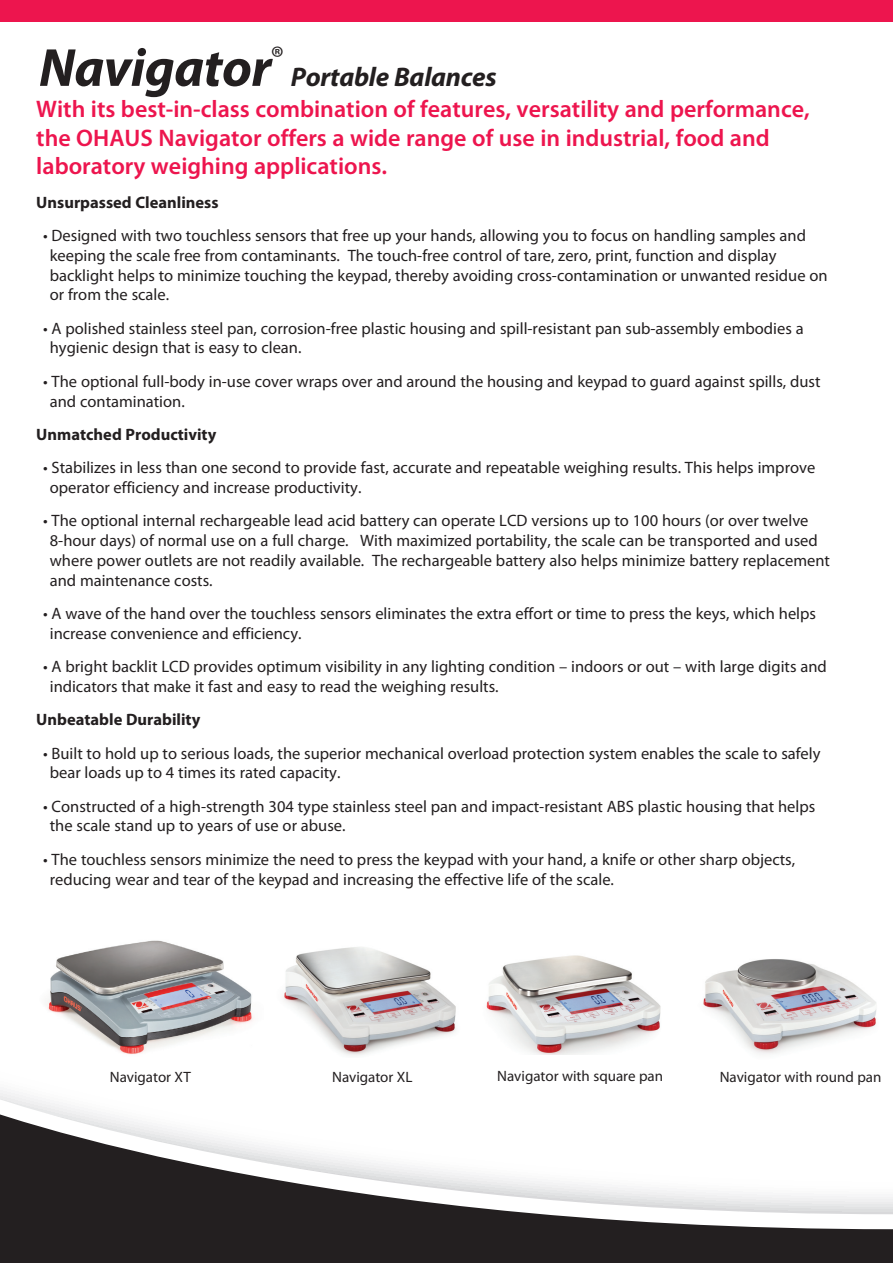
<style>
.page{position:relative;width:893px;height:1263px;background:#fff}
.page>*{position:absolute;margin:0;border:0;box-sizing:border-box;transform-origin:0 0}
.t1{font:italic 700 54px "Myriad Pro";letter-spacing:-.01em;color:#231f20}
.t2{font:italic 700 27px "Myriad Pro";letter-spacing:-.01em;color:#231f20}
.t3{font:600 24px/28.8px "Myriad Pro";color:#ed154e}
.t4{font:16.5px/19.8px "Myriad Pro";color:#231f20}
.t5{font:700 16.5px "Myriad Pro";color:#231f20}
.t6{font:15px "Myriad Pro";color:#231f20}
</style>
<div class="page">
<svg style="left:0;top:1096px;width:893px;height:167px"></svg>
<div style="left:0;top:0;width:893px;height:21px;background:#ed154e"></div>
<img style="left:46px;top:940px;width:207px;height:114px">
<img style="left:703px;top:959px;width:174px;height:95px">
<img style="left:486px;top:955px;width:175px;height:99px">
<img style="left:283px;top:947px;width:173px;height:108px">
<h1 class="t1" style="left:39px;top:33px;width:247px">Navigator<sup>®</sup></h1>
<h2 class="t2" style="left:291px;top:59px;width:207px">Portable Balances</h2>
<h3 class="t3" style="left:36px;top:94px;width:775px">With its best-in-class combination of features, versatility and performance, the OHAUS Navigator offers a wide range of use in industrial, food and laboratory weighing applications.</h3>
<p class="t5" style="left:36px;top:191px;width:184px">Unsurpassed Cleanliness</p>
<p class="t4" style="left:50px;top:225px;width:779px;text-indent:-7px">• Designed with two touchless sensors that free up your hands, allowing you to focus on handling samples and keeping the scale free from contaminants. The touch-free control of tare, zero, print, function and display backlight helps to minimize touching the keypad, thereby avoiding cross-contamination or unwanted residue on or from the scale.</p>
<p class="t4" style="left:50px;top:318px;width:755px;text-indent:-7px">• A polished stainless steel pan, corrosion-free plastic housing and spill-resistant pan sub-assembly embodies a hygienic design that is easy to clean.</p>
<p class="t4" style="left:50px;top:371px;width:772px;text-indent:-7px">• The optional full-body in-use cover wraps over and around the housing and keypad to guard against spills, dust and contamination.</p>
<p class="t5" style="left:36px;top:424px;width:181px">Unmatched Productivity</p>
<p class="t4" style="left:50px;top:457px;width:767px;text-indent:-7px">• Stabilizes in less than one second to provide fast, accurate and repeatable weighing results. This helps improve operator efficiency and increase productivity.</p>
<p class="t4" style="left:50px;top:511px;width:782px;text-indent:-7px">• The optional internal rechargeable lead acid battery can operate LCD versions up to 100 hours (or over twelve 8-hour days) of normal use on a full charge. With maximized portability, the scale can be transported and used where power outlets are not readily available. The rechargeable battery also helps minimize battery replacement and maintenance costs.</p>
<p class="t4" style="left:50px;top:603px;width:768px;text-indent:-7px">• A wave of the hand over the touchless sensors eliminates the extra effort or time to press the keys, which helps increase convenience and efficiency.</p>
<p class="t4" style="left:50px;top:656px;width:778px;text-indent:-7px">• A bright backlit LCD provides optimum visibility in any lighting condition – indoors or out – with large digits and indicators that make it fast and easy to read the weighing results.</p>
<p class="t5" style="left:36px;top:709px;width:165px">Unbeatable Durability</p>
<p class="t4" style="left:50px;top:743px;width:772px;text-indent:-7px">• Built to hold up to serious loads, the superior mechanical overload protection system enables the scale to safely bear loads up to 4 times its rated capacity.</p>
<p class="t4" style="left:50px;top:796px;width:767px;text-indent:-7px">• Constructed of a high-strength 304 type stainless steel pan and impact-resistant ABS plastic housing that helps the scale stand up to years of use or abuse.</p>
<p class="t4" style="left:50px;top:849px;width:747px;text-indent:-7px">• The touchless sensors minimize the need to press the keypad with your hand, a knife or other sharp objects, reducing wear and tear of the keypad and increasing the effective life of the scale.</p>
<p class="t6" style="left:110px;top:1067px;width:82px">Navigator XT</p>
<p class="t6" style="left:332px;top:1067px;width:82px">Navigator XL</p>
<p class="t6" style="left:497px;top:1067px;width:167px">Navigator with square pan</p>
<p class="t6" style="left:720px;top:1067px;width:163px">Navigator with round pan</p>
</div>
